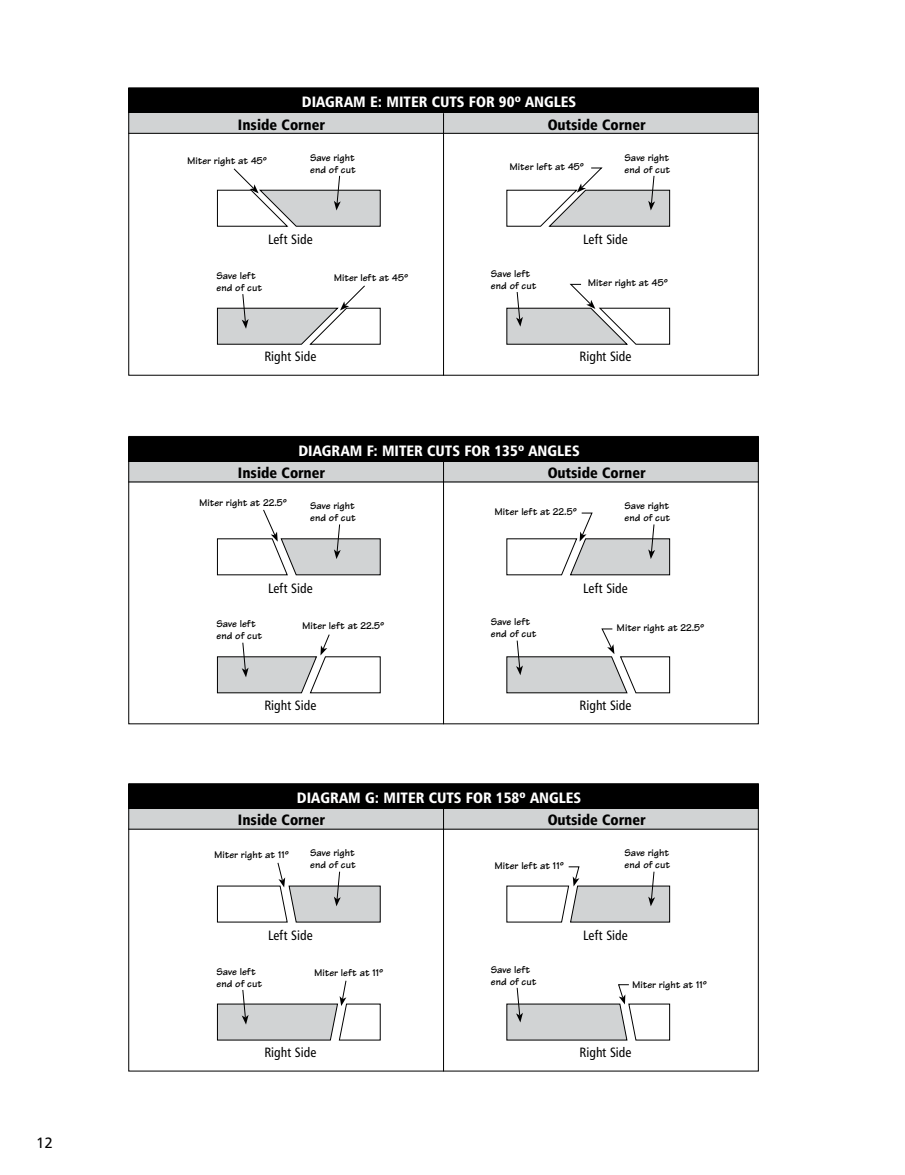
<style>
.page{position:relative;width:905px;height:1175px;background:#fff}
.page>*{position:absolute;margin:0;border:0;box-sizing:border-box;transform-origin:0 0}
.t1{font:15px "Humanist 777 BT Black Condensed B";color:#fff}
.t2{font:15px "Humanist 777 BT Black Condensed B";color:#000}
.t3{font:15px "Humanist 777 BT Roman B";color:#000}
.t4{font:13.5px "Humanist 777 BT Roman Condensed B";color:#000}
.t5{font:700 10.5px/12px "Tekton";color:#000}
</style>
<div class="page">
<div style="left:128px;top:88px;width:630px;height:26px;background:#000"></div>
<div style="left:128px;top:113px;width:630px;height:21px;background:#d1d3d4"></div>
<hr style="left:443px;top:113px;width:1px;height:262px;background:#000">
<hr style="left:128px;top:133px;width:630px;height:1px;background:#000">
<div style="left:128px;top:87px;width:630px;height:288px;border:1px solid #000"></div>
<svg style="left:217px;top:168px;width:164px;height:59px"></svg>
<svg style="left:217px;top:285px;width:164px;height:60px"></svg>
<svg style="left:506px;top:284px;width:164px;height:61px"></svg>
<svg style="left:506px;top:167px;width:164px;height:60px"></svg>
<div style="left:128px;top:437px;width:630px;height:25px;background:#000"></div>
<div style="left:128px;top:462px;width:630px;height:20px;background:#d1d3d4"></div>
<hr style="left:443px;top:461px;width:1px;height:263px;background:#000">
<hr style="left:128px;top:481px;width:630px;height:1px;background:#000">
<div style="left:128px;top:436px;width:630px;height:288px;border:1px solid #000"></div>
<svg style="left:217px;top:509px;width:164px;height:67px"></svg>
<svg style="left:217px;top:634px;width:164px;height:60px"></svg>
<svg style="left:506px;top:628px;width:164px;height:66px"></svg>
<svg style="left:506px;top:512px;width:164px;height:64px"></svg>
<div style="left:128px;top:784px;width:630px;height:25px;background:#000"></div>
<div style="left:128px;top:809px;width:630px;height:20px;background:#d1d3d4"></div>
<hr style="left:443px;top:808px;width:1px;height:263px;background:#000">
<hr style="left:128px;top:828px;width:630px;height:1px;background:#000">
<div style="left:128px;top:783px;width:630px;height:288px;border:1px solid #000"></div>
<svg style="left:217px;top:862px;width:164px;height:61px"></svg>
<svg style="left:217px;top:980px;width:164px;height:61px"></svg>
<svg style="left:506px;top:984px;width:164px;height:57px"></svg>
<svg style="left:506px;top:866px;width:164px;height:57px"></svg>
<h1 class="t3" style="left:36px;top:1133px;width:19px">12</h1>
<h1 class="t1" style="left:302px;top:92px;width:276px">DIAGRAM E: MITER CUTS FOR 90º ANGLES</h1>
<h1 class="t2" style="left:238px;top:115px;width:88px">Inside Corner</h1>
<h1 class="t2" style="left:547px;top:115px;width:99px">Outside Corner</h1>
<p class="t5" style="left:187px;top:154px;width:81px">Miter right at 45º</p>
<p class="t5" style="left:310px;top:151px;width:47px">Save right end of cut</p>
<p class="t4" style="left:268px;top:231px;width:46px">Left Side</p>
<p class="t5" style="left:509px;top:160px;width:76px">Miter left at 45º</p>
<p class="t5" style="left:624px;top:151px;width:47px">Save right end of cut</p>
<p class="t4" style="left:583px;top:231px;width:46px">Left Side</p>
<p class="t5" style="left:491px;top:267px;width:47px">Save left end of cut</p>
<p class="t5" style="left:216px;top:269px;width:41px">Save left</p>
<p class="t5" style="left:333px;top:271px;width:76px">Miter left at 45º</p>
<p class="t5" style="left:216px;top:281px;width:47px">end of cut</p>
<p class="t5" style="left:588px;top:277px;width:81px">Miter right at 45º</p>
<p class="t4" style="left:264px;top:348px;width:53px">Right Side</p>
<p class="t4" style="left:579px;top:348px;width:53px">Right Side</p>
<h1 class="t1" style="left:298px;top:441px;width:283px">DIAGRAM F: MITER CUTS FOR 135º ANGLES</h1>
<h1 class="t2" style="left:238px;top:463px;width:88px">Inside Corner</h1>
<h1 class="t2" style="left:547px;top:463px;width:99px">Outside Corner</h1>
<p class="t5" style="left:199px;top:497px;width:89px">Miter right at 22.5º</p>
<p class="t5" style="left:310px;top:500px;width:47px">Save right end of cut</p>
<p class="t5" style="left:494px;top:506px;width:84px">Miter left at 22.5º</p>
<p class="t5" style="left:624px;top:500px;width:47px">Save right end of cut</p>
<p class="t4" style="left:268px;top:579px;width:46px">Left Side</p>
<p class="t4" style="left:583px;top:579px;width:46px">Left Side</p>
<p class="t5" style="left:216px;top:618px;width:41px">Save left</p>
<p class="t5" style="left:302px;top:620px;width:84px">Miter left at 22.5º</p>
<p class="t5" style="left:216px;top:630px;width:47px">end of cut</p>
<p class="t5" style="left:491px;top:616px;width:47px">Save left end of cut</p>
<p class="t5" style="left:616px;top:621px;width:89px">Miter right at 22.5º</p>
<p class="t4" style="left:264px;top:696px;width:53px">Right Side</p>
<p class="t4" style="left:579px;top:696px;width:53px">Right Side</p>
<h1 class="t1" style="left:297px;top:788px;width:286px">DIAGRAM G: MITER CUTS FOR 158º ANGLES</h1>
<h1 class="t2" style="left:238px;top:810px;width:88px">Inside Corner</h1>
<h1 class="t2" style="left:547px;top:810px;width:99px">Outside Corner</h1>
<p class="t5" style="left:214px;top:848px;width:76px">Miter right at 11º</p>
<p class="t5" style="left:310px;top:847px;width:47px">Save right end of cut</p>
<p class="t4" style="left:268px;top:927px;width:46px">Left Side</p>
<p class="t5" style="left:494px;top:859px;width:71px">Miter left at 11º</p>
<p class="t5" style="left:624px;top:847px;width:47px">Save right end of cut</p>
<p class="t4" style="left:583px;top:927px;width:46px">Left Side</p>
<p class="t5" style="left:491px;top:963px;width:47px">Save left end of cut</p>
<p class="t5" style="left:216px;top:965px;width:41px">Save left</p>
<p class="t5" style="left:314px;top:967px;width:71px">Miter left at 11º</p>
<p class="t5" style="left:216px;top:977px;width:47px">end of cut</p>
<p class="t5" style="left:632px;top:978px;width:76px">Miter right at 11º</p>
<p class="t4" style="left:264px;top:1044px;width:53px">Right Side</p>
<p class="t4" style="left:579px;top:1044px;width:53px">Right Side</p>
</div>
